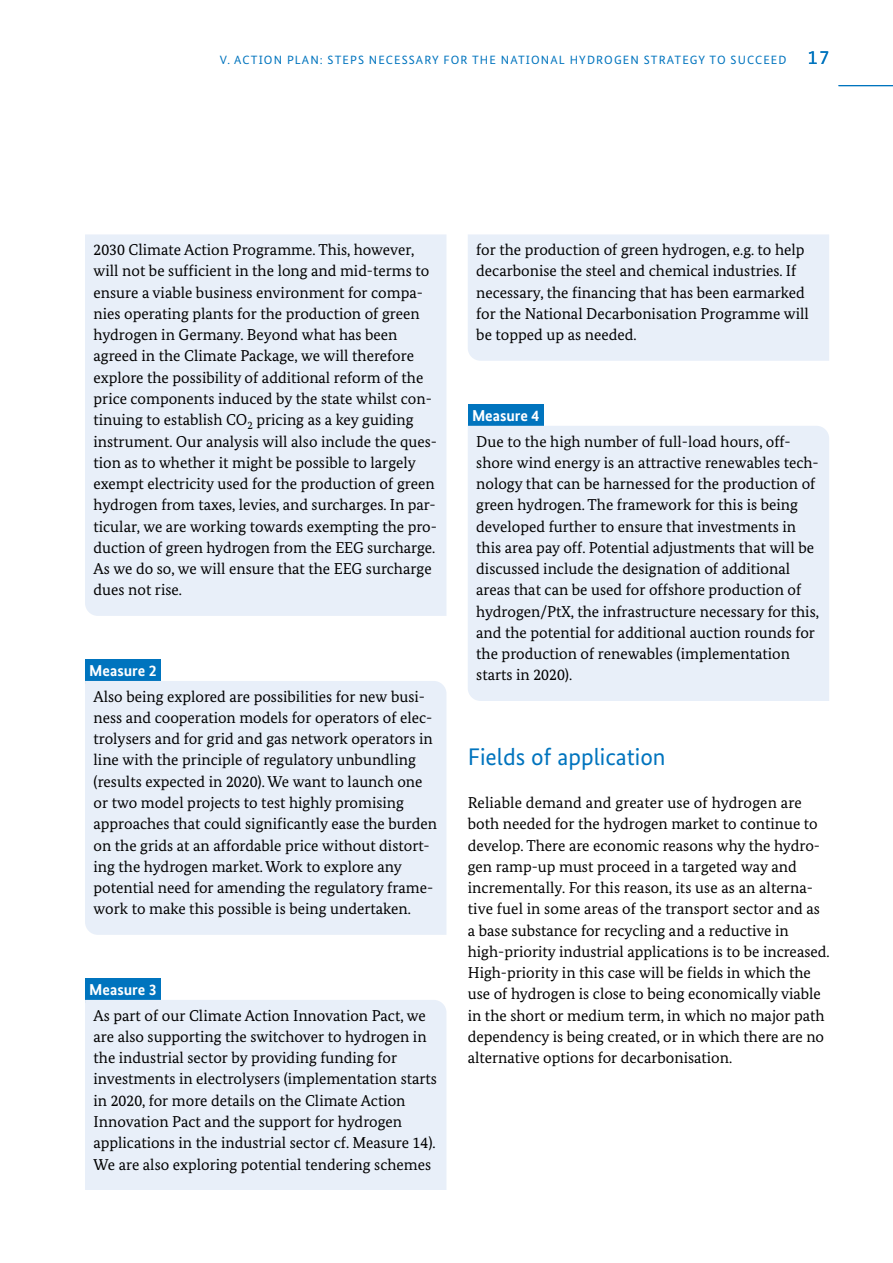
<style>
.page{position:relative;width:893px;height:1263px;background:#fff}
.page>*{position:absolute;margin:0;border:0;box-sizing:border-box;transform-origin:0 0}
.t1{font:24px "Bundes Sans";color:#0074be}
.t2{font:15.75px/21.3px "Bundes Serif";color:#000}
.t3{font:700 15.75px "Bundes Sans";color:#fff}
.t4{font:12px "Bundes Sans";letter-spacing:.09em;color:#0074be}
.s1{font-size:19.5px}
</style>
<div class="page">
<hr style="left:838px;top:85px;width:55px;height:1px;background:#0074be">
<div style="left:85px;top:234px;width:361px;height:382px;background:#e8eff9"></div>
<div style="left:85px;top:660px;width:76px;height:24px;background:#0074be"></div>
<div style="left:85px;top:681px;width:361px;height:254px;background:#e8eff9"></div>
<div style="left:85px;top:979px;width:76px;height:24px;background:#0074be"></div>
<div style="left:85px;top:1000px;width:361px;height:190px;background:#e8eff9"></div>
<div style="left:468px;top:234px;width:361px;height:127px;background:#e8eff9"></div>
<div style="left:468px;top:404px;width:76px;height:25px;background:#0074be"></div>
<div style="left:468px;top:426px;width:361px;height:275px;background:#e8eff9"></div>
<p class="t4" style="left:220px;top:52px;width:611px">V. ACTION PLAN: STEPS NECESSARY FOR THE NATIONAL HYDROGEN STRATEGY TO SUCCEED <span class="s1">17</span></p>
<p class="t2" style="left:94px;top:239px;width:345px">2030 Climate Action Programme. This, however, will not be sufficient in the long and mid-terms to ensure a viable business environment for compa&shy;nies operating plants for the production of green hydrogen in Germany. Beyond what has been agreed in the Climate Package, we will therefore explore the possibility of additional reform of the price components induced by the state whilst con&shy;tinuing to establish CO<sub>2</sub> pricing as a key guiding instrument. Our analysis will also include the ques&shy;tion as to whether it might be possible to largely exempt electricity used for the production of green hydrogen from taxes, levies, and surcharges. In par&shy;ticular, we are working towards exempting the pro&shy;duction of green hydrogen from the EEG surcharge.<br>As we do so, we will ensure that the EEG surcharge dues not rise.</p>
<p class="t3" style="left:89px;top:661px;width:69px">Measure 2</p>
<p class="t2" style="left:94px;top:685px;width:345px">Also being explored are possibilities for new busi&shy;ness and cooperation models for operators of elec&shy;trolysers and for grid and gas network operators in line with the principle of regulatory unbundling (results expected in 2020). We want to launch one or two model projects to test highly promising approaches that could significantly ease the burden on the grids at an affordable price without distort&shy;ing the hydrogen market. Work to explore any potential need for amending the regulatory frame&shy;work to make this possible is being undertaken.</p>
<p class="t3" style="left:89px;top:980px;width:69px">Measure 3</p>
<p class="t2" style="left:94px;top:1004px;width:345px">As part of our Climate Action Innovation Pact, we are also supporting the switchover to hydrogen in the industrial sector by providing funding for investments in electrolysers (implementation starts in 2020, for more details on the Climate Action Innovation Pact and the support for hydrogen applications in the industrial sector cf. Measure 14).<br>We are also exploring potential tendering schemes</p>
<p class="t2" style="left:476px;top:239px;width:334px">for the production of green hydrogen, e.g. to help decarbonise the steel and chemical industries. If necessary, the financing that has been earmarked for the National Decarbonisation Programme will be topped up as needed.</p>
<p class="t3" style="left:472px;top:406px;width:69px">Measure 4</p>
<p class="t2" style="left:476px;top:430px;width:344px">Due to the high number of full-load hours, off&shy;shore wind energy is an attractive renewables tech&shy;nology that can be harnessed for the production of green hydrogen. The framework for this is being developed further to ensure that investments in this area pay off. Potential adjustments that will be discussed include the designation of additional areas that can be used for offshore production of hydrogen/PtX, the infrastructure necessary for this, and the potential for additional auction rounds for the production of renewables (implementation starts in 2020).</p>
<h1 class="t1" style="left:468px;top:742px;width:199px">Fields of application</h1>
<p class="t2" style="left:468px;top:792px;width:363px">Reliable demand and greater use of hydrogen are both needed for the hydrogen market to continue to develop. There are economic reasons why the hydro&shy;gen ramp-up must proceed in a targeted way and incrementally. For this reason, its use as an alterna&shy;tive fuel in some areas of the transport sector and as a base substance for recycling and a reductive in high-priority industrial applications is to be increased.<br>High-priority in this case will be fields in which the use of hydrogen is close to being economically viable in the short or medium term, in which no major path dependency is being created, or in which there are no alternative options for decarbonisation.</p>
</div>
